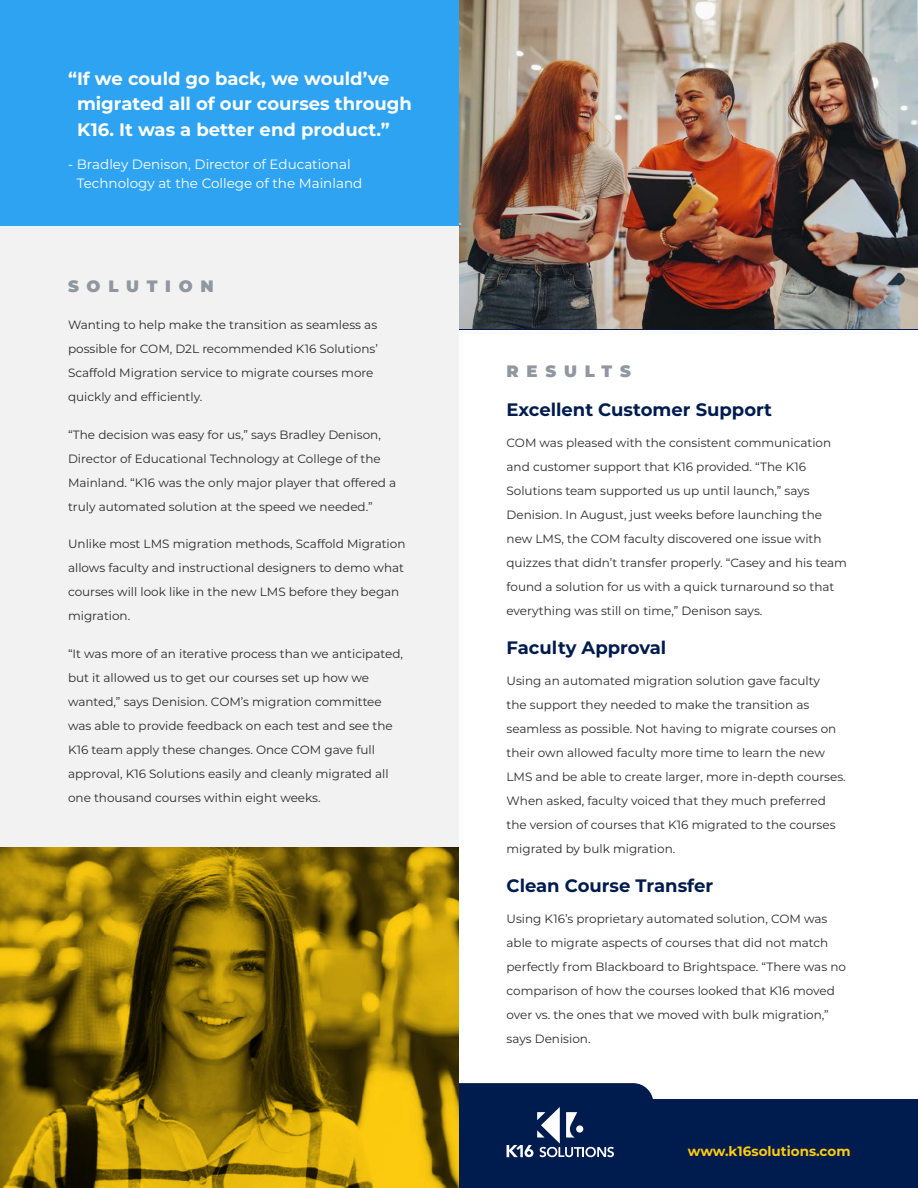
<style>
.page{position:relative;width:918px;height:1188px;background:#fff}
.page>*{position:absolute;margin:0;border:0;box-sizing:border-box;transform-origin:0 0}
.Light_11ptx{font:700 18px/25.5px "Montserrat";color:#fff}
.Light_11ptx-2{font:700 18px "Montserrat";color:#001b4e}
.Light_11ptx-3{font:900 16.5px "Montserrat";letter-spacing:.47em;color:#9097a0}
.Light_11ptx-4{font:13.5px/19.5px "Montserrat";color:#fff}
.Light_11ptx-5{font:700 13.5px "Montserrat";color:#fdcb0f}
.Light_11ptx-6{font:12px/24px "Montserrat";color:#2c2a2a}
</style>
<div class="page">
<div style="left:0;top:0;width:459px;height:1188px;background:#f2f2f2"></div>
<div style="left:0;top:0;width:459px;height:226px;background:#2ea3f2"></div>
<img style="left:0;top:848px;width:459px;height:340px">
<div style="left:459px;top:1099px;width:459px;height:89px;background:#001b4e"></div>
<svg style="left:459px;top:1083px;width:194px;height:74px"></svg>
<img style="left:917px;top:26px;width:1px;height:225px">
<hr style="left:459px;top:329px;width:459px;height:1px;background:#001b4e">
<hr style="left:917px;top:259px;width:1px;height:70px;background:#fcca0f">
<img style="left:459px;top:0;width:458px;height:329px">
<p class="Light_11ptx" style="left:77px;top:65px;width:336px;text-indent:-9px">“If we could go back, we would’ve migrated all of our courses through<br>K16. It was a better end product.”</p>
<p class="Light_11ptx-4" style="left:77px;top:154px;width:287px;text-indent:-9px">- Bradley Denison, Director of Educational<br>Technology at the College of the Mainland</p>
<p class="Light_11ptx-3" style="left:68px;top:273px;width:147px">SOLUTION</p>
<p class="Light_11ptx-6" style="left:68px;top:312px;width:311px">Wanting to help make the transition as seamless as possible for COM, D2L recommended K16 Solutions’ Scaffold Migration service to migrate courses more quickly and efficiently.</p>
<p class="Light_11ptx-6" style="left:68px;top:422px;width:330px">“The decision was easy for us,” says Bradley Denison, Director of Educational Technology at College of the Mainland. “K16 was the only major player that offered a truly automated solution at the speed we needed.”</p>
<p class="Light_11ptx-6" style="left:68px;top:531px;width:339px">Unlike most LMS migration methods, Scaffold Migration allows faculty and instructional designers to demo what courses will look like in the new LMS before they began migration.</p>
<p class="Light_11ptx-6" style="left:68px;top:641px;width:337px">“It was more of an iterative process than we anticipated, but it allowed us to get our courses set up how we wanted,” says Denision. COM’s migration committee was able to provide feedback on each test and see the K16 team apply these changes. Once COM gave full approval, K16 Solutions easily and cleanly migrated all one thousand courses within eight weeks.</p>
<p class="Light_11ptx-3" style="left:507px;top:359px;width:126px">RESULTS</p>
<p class="Light_11ptx-2" style="left:507px;top:397px;width:267px">Excellent Customer Support</p>
<p class="Light_11ptx-6" style="left:507px;top:430px;width:342px">COM was pleased with the consistent communication and customer support that K16 provided. “The K16<br>Solutions team supported us up until launch,” says Denision. In August, just weeks before launching the new LMS, the COM faculty discovered one issue with quizzes that didn’t transfer properly. “Casey and his team found a solution for us with a quick turnaround so that everything was still on time,” Denison says.</p>
<p class="Light_11ptx-2" style="left:507px;top:635px;width:161px">Faculty Approval</p>
<p class="Light_11ptx-6" style="left:507px;top:668px;width:341px">Using an automated migration solution gave faculty<br>the support they needed to make the transition as seamless as possible. Not having to migrate courses on their own allowed faculty more time to learn the new LMS and be able to create larger, more in-depth courses.<br>When asked, faculty voiced that they much preferred the version of courses that K16 migrated to the courses migrated by bulk migration.</p>
<p class="Light_11ptx-2" style="left:507px;top:872px;width:208px">Clean Course Transfer</p>
<p class="Light_11ptx-6" style="left:507px;top:906px;width:341px">Using K16’s proprietary automated solution, COM was able to migrate aspects of courses that did not match perfectly from Blackboard to Brightspace. “There was no comparison of how the courses looked that K16 moved over vs. the ones that we moved with bulk migration,” says Denision.</p>
<p class="Light_11ptx-5" style="left:688px;top:1141px;width:164px">www.k16solutions.com</p>
</div>
